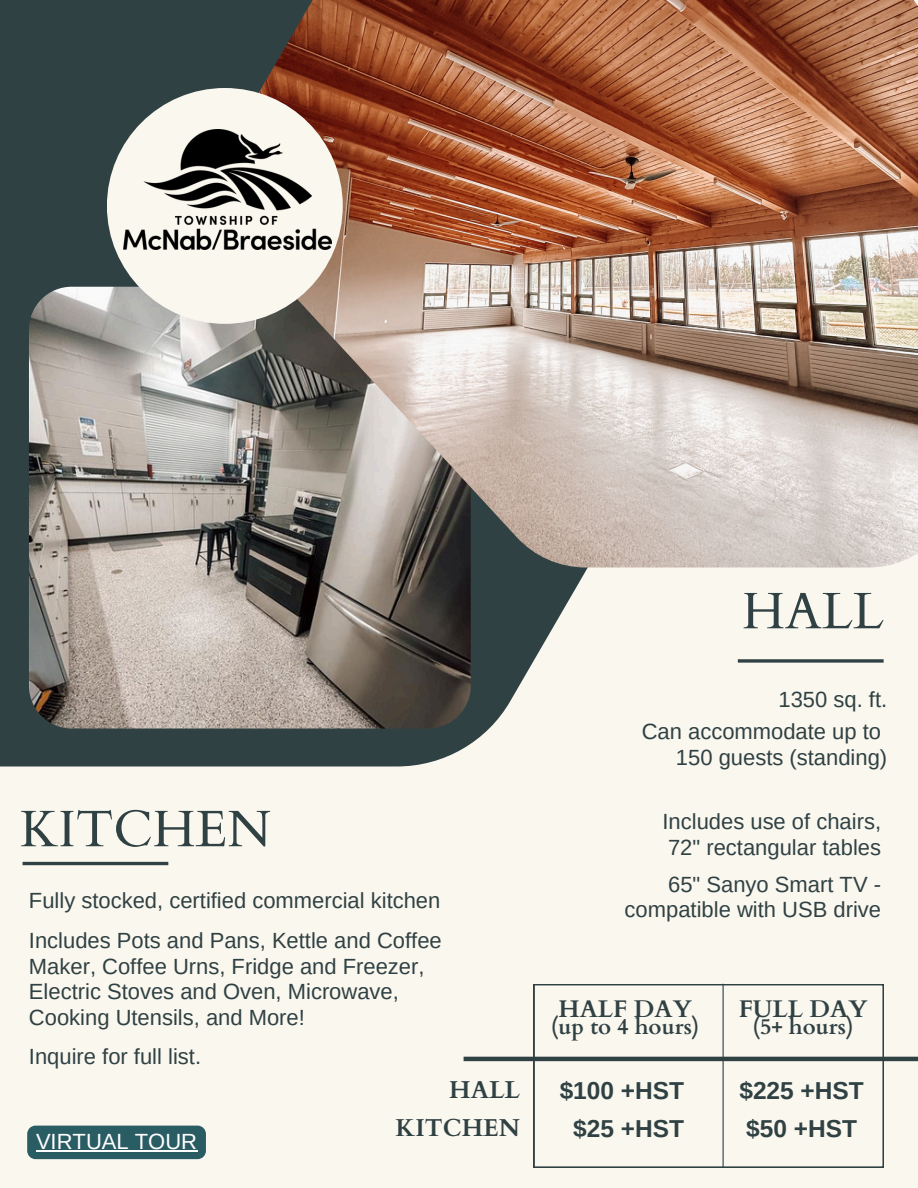
<style>
.page{position:relative;width:918px;height:1188px;background:#faf7ef}
.page>*{position:absolute;margin:0;border:0;box-sizing:border-box;transform-origin:0 0}
.t1{font:51.3px "Cardo";color:#304143}
.t2{font:700 24.45px/38.4px "Arimo";color:#304143;text-align:center}
.t3{font:700 24.45px/38.4px "Cardo";color:#304143;text-align:right}
.t4{font:700 24.15px "Cardo";color:#304143}
.t5{font:700 22.35px "Cardo";color:#304143}
.t6{font:22.05px/25.8px "Arimo";color:#304143}
.t7{font:22.05px "Arimo";color:#fff}
</style>
<div class="page">
<hr style="left:23px;top:862px;width:145px;height:3px;background:#304143">
<svg style="left:738px;top:659px;width:146px;height:4px"></svg>
<svg style="left:534px;top:984px;width:350px;height:184px"></svg>
<hr style="left:723px;top:984px;width:1px;height:184px;background:#304143">
<hr style="left:464px;top:1057px;width:454px;height:4px;background:#304143">
<div style="left:27px;top:1126px;width:179px;height:33px;background:#2a5c64"></div>
<hr style="left:36px;top:1150px;width:161px;height:1px;background:#fff">
<svg style="left:0;top:0;width:588px;height:767px;background:#4a5859"></svg>
<img style="left:29px;top:287px;width:442px;height:442px;border-radius:43px">
<img style="left:222px;top:0;width:696px;height:568px">
<div style="left:107px;top:88px;width:236px;height:236px;background:#faf7ef;border-radius:50%"></div>
<img style="left:123px;top:129px;width:209px;height:121px">
<p class="t1" style="left:742px;top:578px;width:143px">HALL</p>
<p class="t1" style="left:20px;top:795px;width:252px">KITCHEN</p>
<p class="t6" style="left:29px;top:888px;width:413px">Fully stocked, certified commercial kitchen</p>
<h1 class="t6" style="left:29px;top:927px;width:414px">Includes Pots and Pans, Kettle and Coffee Maker, Coffee Urns, Fridge and Freezer, Electric Stoves and Oven, Microwave, Cooking Utensils, and More!</h1>
<p class="t6" style="left:29px;top:1044px;width:174px">Inquire for full list.</p>
<h1 class="t6" style="left:779px;top:686px;width:110px">1350 sq. ft.</h1>
<p class="t6" style="left:642px;top:718px;width:241px">Can accommodate up to</p>
<p class="t6" style="left:676px;top:744px;width:213px">150 guests (standing)</p>
<p class="t6" style="left:662px;top:809px;width:220px">Includes use of chairs,</p>
<p class="t6" style="left:668px;top:834px;width:215px">72" rectangular tables</p>
<p class="t6" style="left:668px;top:871px;width:215px">65" Sanyo Smart TV -</p>
<p class="t6" style="left:625px;top:897px;width:258px">compatible with USB drive</p>
<p class="t4" style="left:559px;top:993px;width:135px">HALF DAY</p>
<p class="t5" style="left:551px;top:1012px;width:150px">(up to 4 hours)</p>
<p class="t4" style="left:739px;top:993px;width:130px">FULL DAY</p>
<p class="t5" style="left:752px;top:1012px;width:103px">(5+ hours)</p>
<h3 class="t7" style="left:36px;top:1129px;width:163px">VIRTUAL TOUR</h3>
<p class="t3" style="left:396px;top:1071px;width:126px">HALL<br>KITCHEN</p>
<p class="t2" style="left:560px;top:1071px;width:126px">$100 +HST $25 +HST</p>
<h2 class="t2" style="left:739px;top:1071px;width:126px;text-align:left">$225 +HST $50 +HST</h2>
</div>
